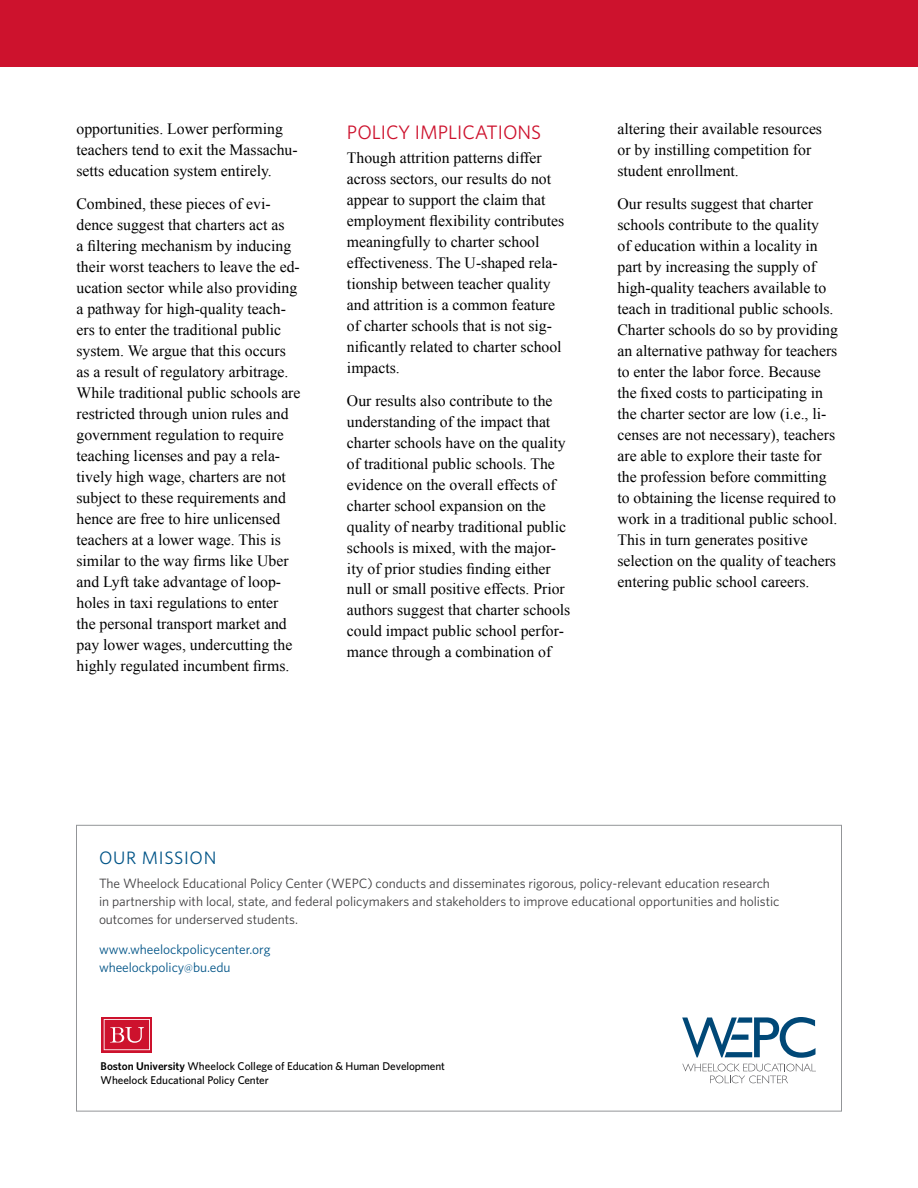
<style>
.page{position:relative;width:918px;height:1188px;background:#fff}
.page>*{position:absolute;margin:0;border:0;box-sizing:border-box;transform-origin:0 0}
.t1{font:19.5px "Whitney";color:#cd122d}
.t2{font:18px "Whitney";letter-spacing:.04em;color:#005487}
.t3{font:15.75px/21px "Times New Roman";color:#000}
.t4{font:13.5px/18px "Whitney";letter-spacing:-.005em;color:#414042}
.t5{font:13.5px/18px "Whitney";letter-spacing:-.005em;color:#005487}
.t6{font:500 11.25px/13.5px "Whitney";letter-spacing:-.005em;color:#000}
.s1{font-size:10.5px}
.s2{font-weight:600}
</style>
<div class="page">
<div style="left:0;top:0;width:918px;height:67px;background:#cd122d"></div>
<svg style="left:682px;top:1017px;width:134px;height:41px"></svg>
<svg style="left:682px;top:1064px;width:134px;height:19px"></svg>
<svg style="left:102px;top:1017px;width:50px;height:35px"></svg>
<svg style="left:104px;top:1019px;width:46px;height:31px"></svg>
<p class="t3" style="left:76px;top:118px;width:223px">opportunities. Lower performing teachers tend to exit the Massachu&shy;setts education system entirely.</p>
<p class="t3" style="left:76px;top:193px;width:226px">Combined, these pieces of evi&shy;dence suggest that charters act as<br>a filtering mechanism by inducing their worst teachers to leave the ed&shy;ucation sector while also providing a pathway for high-quality teach&shy;ers to enter the traditional public system. We argue that this occurs as a result of regulatory arbitrage.<br>While traditional public schools are restricted through union rules and government regulation to require teaching licenses and pay a rela&shy;tively high wage, charters are not subject to these requirements and hence are free to hire unlicensed teachers at a lower wage. This is similar to the way firms like Uber and Lyft take advantage of loop&shy;holes in taxi regulations to enter the personal transport market and pay lower wages, undercutting the highly regulated incumbent firms.</p>
<p class="t1" style="left:347px;top:119px;width:196px">POLICY IMPLICATIONS</p>
<p class="t3" style="left:347px;top:147px;width:219px">Though attrition patterns differ across sectors, our results do not appear to support the claim that employment flexibility contributes meaningfully to charter school effectiveness. The U-shaped rela&shy;tionship between teacher quality and attrition is a common feature of charter schools that is not sig&shy;nificantly related to charter school impacts.</p>
<p class="t3" style="left:347px;top:390px;width:225px">Our results also contribute to the understanding of the impact that charter schools have on the quality of traditional public schools. The evidence on the overall effects of charter school expansion on the quality of nearby traditional public schools is mixed, with the major&shy;ity of prior studies finding either null or small positive effects. Prior authors suggest that charter schools could impact public school perfor&shy;mance through a combination of</p>
<p class="t3" style="left:618px;top:118px;width:206px">altering their available resources or by instilling competition for student enrollment.</p>
<p class="t3" style="left:618px;top:193px;width:222px">Our results suggest that charter schools contribute to the quality<br>of education within a locality in part by increasing the supply of high-quality teachers available to teach in traditional public schools.<br>Charter schools do so by providing an alternative pathway for teachers to enter the labor force. Because the fixed costs to participating in the charter sector are low (i.e., li&shy;censes are not necessary), teachers are able to explore their taste for the profession before committing to obtaining the license required to work in a traditional public school.<br>This in turn generates positive selection on the quality of teachers entering public school careers.</p>
<p class="t2" style="left:99px;top:845px;width:119px">OUR MISSION</p>
<p class="t4" style="left:99px;top:874px;width:682px">The Wheelock Educational Policy Center (WEPC) conducts and disseminates rigorous, policy-relevant education research in partnership with local, state, and federal policymakers and stakeholders to improve educational opportunities and holistic outcomes for underserved students.</p>
<p class="t5" style="left:99px;top:940px;width:173px">www.wheelockpolicycenter.org wheelockpolicy<span class="s1">@</span>bu.edu</p>
<p class="t6" style="left:101px;top:1059px;width:346px"><span class="s2">Boston University</span> Wheelock College of Education &amp; Human Development<br>Wheelock Educational Policy Center</p>
</div>
